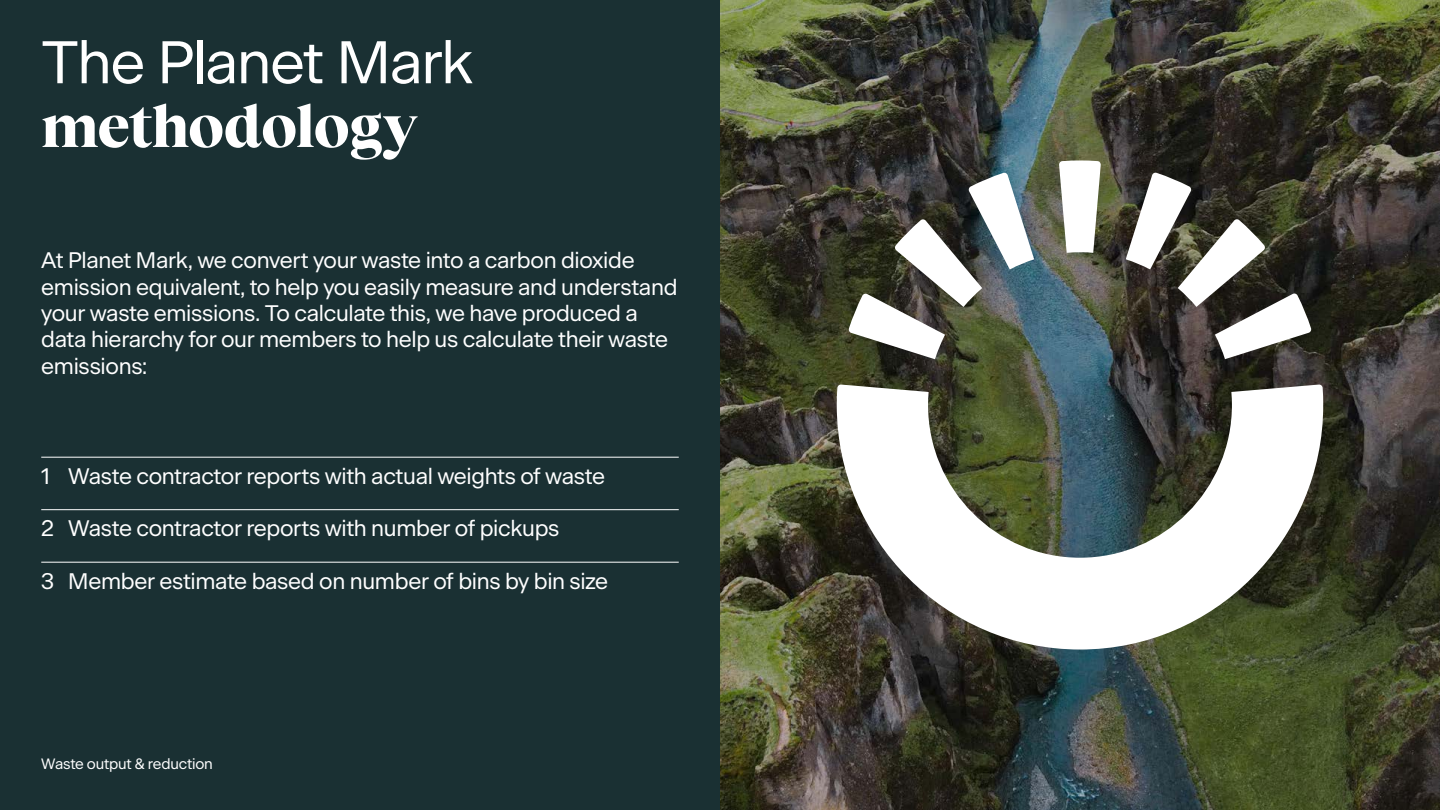
<style>
.page{position:relative;width:1440px;height:810px;background:#fff}
.page>*{position:absolute;margin:0;border:0;box-sizing:border-box;transform-origin:0 0}
.t1{font:60px "Beausite Classic Clear";letter-spacing:-.025em;color:#fff}
.t2{font:800 60px "Tobias";letter-spacing:-.025em;color:#fff}
.t3{font:22.5px/26.2px "Beausite Classic Clear";letter-spacing:-.015em;color:#fff}
.t4{font:15px "Beausite Classic Clear";letter-spacing:-.01em;color:#fff}
</style>
<div class="page">
<div style="left:0;top:0;width:720px;height:810px;background:#1a3033"></div>
<img style="left:720px;top:0;width:720px;height:810px">
<svg style="left:848px;top:160px;width:464px;height:199px"></svg>
<svg style="left:837px;top:384px;width:486px;height:266px"></svg>
<hr style="left:41px;top:457px;width:638px;height:1px;background:#fff">
<hr style="left:41px;top:509px;width:638px;height:1px;background:#fff">
<hr style="left:41px;top:562px;width:638px;height:1px;background:#fff">
<h1 class="t1" style="left:41px;top:17px;width:434px">The Planet Mark</h1>
<h1 class="t2" style="left:41px;top:77px;width:378px">methodology</h1>
<p class="t3" style="left:41px;top:246px;width:638px">At Planet Mark, we convert your waste into a carbon dioxide emission equivalent, to help you easily measure and understand your waste emissions. To calculate this, we have produced a data hierarchy for our members to help us calculate their waste emissions:</p>
<p class="t3" style="left:41px;top:461px;width:565px">1 Waste contractor reports with actual weights of waste</p>
<p class="t3" style="left:41px;top:513px;width:520px">2 Waste contractor reports with number of pickups</p>
<p class="t3" style="left:41px;top:566px;width:568px">3 Member estimate based on number of bins by bin size</p>
<p class="t4" style="left:41px;top:752px;width:173px">Waste output &amp; reduction</p>
</div>
